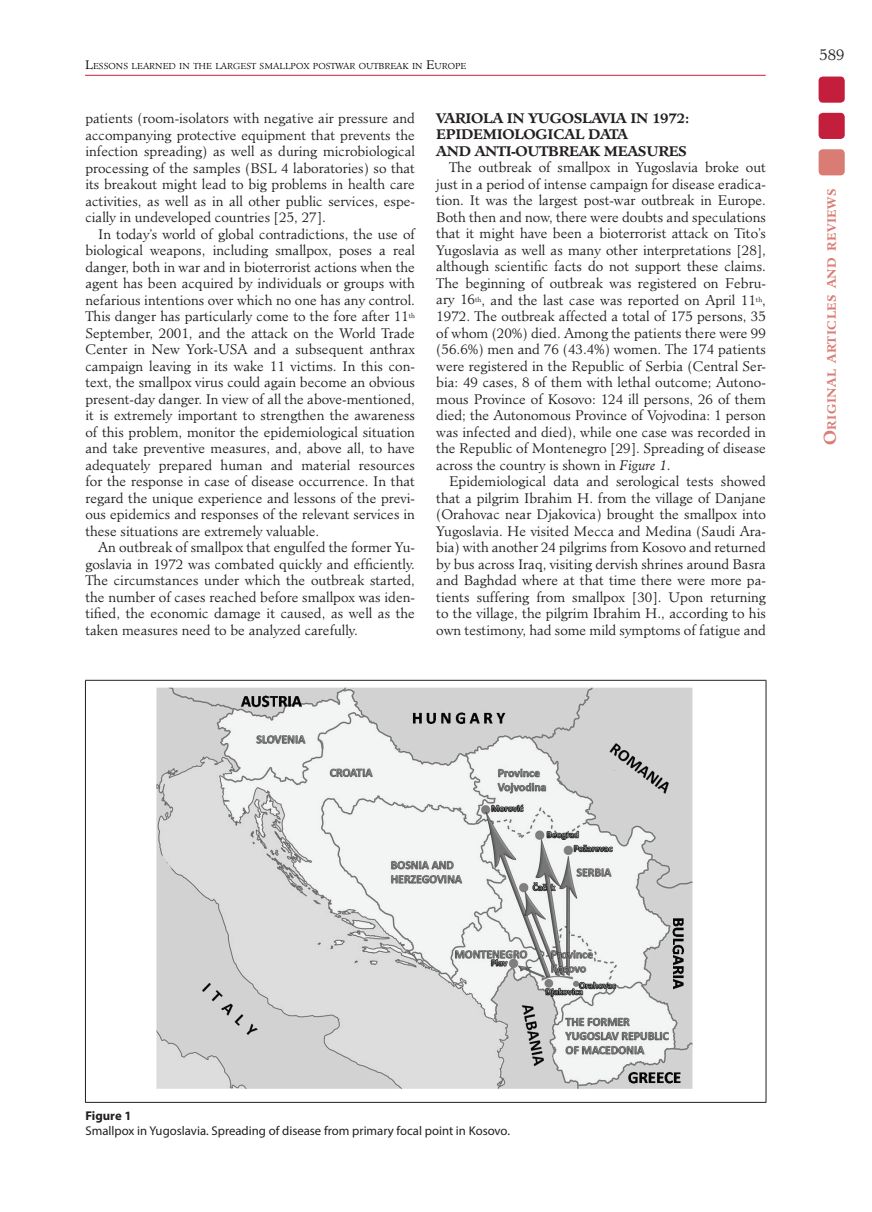
<style>
.page{position:relative;width:872px;height:1212px;background:#fff}
.page>*{position:absolute;margin:0;border:0;box-sizing:border-box;transform-origin:0 0}
.t1{font:300 15px "Minister Std";color:#231f20}
.t2{font:300 13.5px/16.5px "Minister Std";color:#231f20;text-align:justify}
.t3{font:700 13.5px/16.5px "Minister Std";letter-spacing:-.02em;color:#231f20}
.t4{font:12.75px "Myriad Pro";color:#231f20}
.t5{font:700 12.75px "Myriad Pro";color:#231f20}
.t6{font:700 11.55px "Minister Std";letter-spacing:.045em;color:#d97c74}
.t7{font:300 8.4px "Minister Std";color:#000}
.s1{font-size:12px}
.s2{font-style:italic}
.s3{font-size:16.5px}
</style>
<div class="page">
<hr style="left:85px;top:75px;width:680px;height:1px;background:#c31f3d">
<div style="left:818px;top:77px;width:26px;height:26px;background:#c31f3d;border-radius:4px"></div>
<div style="left:818px;top:113px;width:26px;height:26px;background:#c31f3d;border-radius:4px"></div>
<div style="left:818px;top:149px;width:26px;height:26px;background:#d97c74;border-radius:4px"></div>
<hr style="left:85px;top:680px;width:681px;height:1px;background:#231f20">
<hr style="left:85px;top:681px;width:1px;height:421px;background:#231f20">
<hr style="left:765px;top:681px;width:1px;height:421px;background:#231f20">
<hr style="left:85px;top:1102px;width:681px;height:1px;background:#231f20">
<img style="left:156px;top:687px;width:537px;height:402px">
<p class="t7" style="left:85px;top:61px;width:383px"><span class="s1">L</span>ESSONS LEARNED IN THE LARGEST SMALLPOX POSTWAR OUTBREAK IN <span class="s1">E</span>UROPE</p>
<p class="t2" style="left:85px;top:110px;width:331px">patients (room-isolators with negative air pressure and accompanying protective equipment that prevents the infection spreading) as well as during microbiological processing of the samples (BSL 4 laboratories) so that its breakout might lead to big problems in health care activities, as well as in all other public services, espe&shy;cially in undeveloped countries [25, 27].</p>
<p class="t2" style="left:85px;top:226px;width:331px;text-indent:13px">In today’s world of global contradictions, the use of biological weapons, including smallpox, poses a real danger, both in war and in bioterrorist actions when the agent has been acquired by individuals or groups with nefarious intentions over which no one has any control.<br>This danger has particularly come to the fore after 11<sup>th </sup>September, 2001, and the attack on the World Trade Center in New York-USA and a subsequent anthrax campaign leaving in its wake 11 victims. In this con&shy;text, the smallpox virus could again become an obvious present-day danger. In view of all the above-mentioned, it is extremely important to strengthen the awareness of this problem, monitor the epidemiological situation and take preventive measures, and, above all, to have adequately prepared human and material resources for the response in case of disease occurrence. In that regard the unique experience and lessons of the previ&shy;ous epidemics and responses of the relevant services in these situations are extremely valuable.</p>
<p class="t2" style="left:85px;top:539px;width:331px;text-indent:13px">An outbreak of smallpox that engulfed the former Yu&shy;goslavia in 1972 was combated quickly and efficiently.<br>The circumstances under which the outbreak started, the number of cases reached before smallpox was iden&shy;tified, the economic damage it caused, as well as the taken measures need to be analyzed carefully.</p>
<p class="t3" style="left:436px;top:110px;width:254px">VARIOLA IN YUGOSLAVIA IN 1972:<br>EPIDEMIOLOGICAL DATA<br>AND ANTI-OUTBREAK MEASURES</p>
<p class="t2" style="left:436px;top:159px;width:331px;text-indent:13px">The outbreak of smallpox in Yugoslavia broke out just in a period of intense campaign for disease eradica&shy;tion. It was the largest post-war outbreak in Europe.<br>Both then and now, there were doubts and speculations that it might have been a bioterrorist attack on Tito’s Yugoslavia as well as many other interpretations [28], although scientific facts do not support these claims.<br>The beginning of outbreak was registered on Febru&shy;ary 16<sup>th</sup>, and the last case was reported on April 11<sup>th</sup>, 1972. The outbreak affected a total of 175 persons, 35 of whom (20%) died. Among the patients there were 99 (56.6%) men and 76 (43.4%) women. The 174 patients were registered in the Republic of Serbia (Central Ser&shy;bia: 49 cases, 8 of them with lethal outcome; Autono&shy;mous Province of Kosovo: 124 ill persons, 26 of them died; the Autonomous Province of Vojvodina: 1 person was infected and died), while one case was recorded in the Republic of Montenegro [29]. Spreading of disease across the country is shown in <span class="s2">Figure 1</span>.</p>
<p class="t2" style="left:436px;top:473px;width:331px;text-indent:13px">Epidemiological data and serological tests showed that a pilgrim Ibrahim H. from the village of Danjane (Orahovac near Djakovica) brought the smallpox into Yugoslavia. He visited Mecca and Medina (Saudi Ara&shy;bia) with another 24 pilgrims from Kosovo and returned by bus across Iraq, visiting dervish shrines around Basra and Baghdad where at that time there were more pa&shy;tients suffering from smallpox [30]. Upon returning to the village, the pilgrim Ibrahim H., according to his own testimony, had some mild symptoms of fatigue and</p>
<p class="t1" style="left:819px;top:45px;width:27px">589</p>
<p class="t6" style="left:824px;top:445px;width:258px;rotate:-90deg"><span class="s3">O</span>riginal articles and reviews</p>
<p class="t5" style="left:85px;top:1108px;width:47px">Figure 1</p>
<p class="t4" style="left:85px;top:1123px;width:426px">Smallpox in Yugoslavia. Spreading of disease from primary focal point in Kosovo.</p>
</div>
